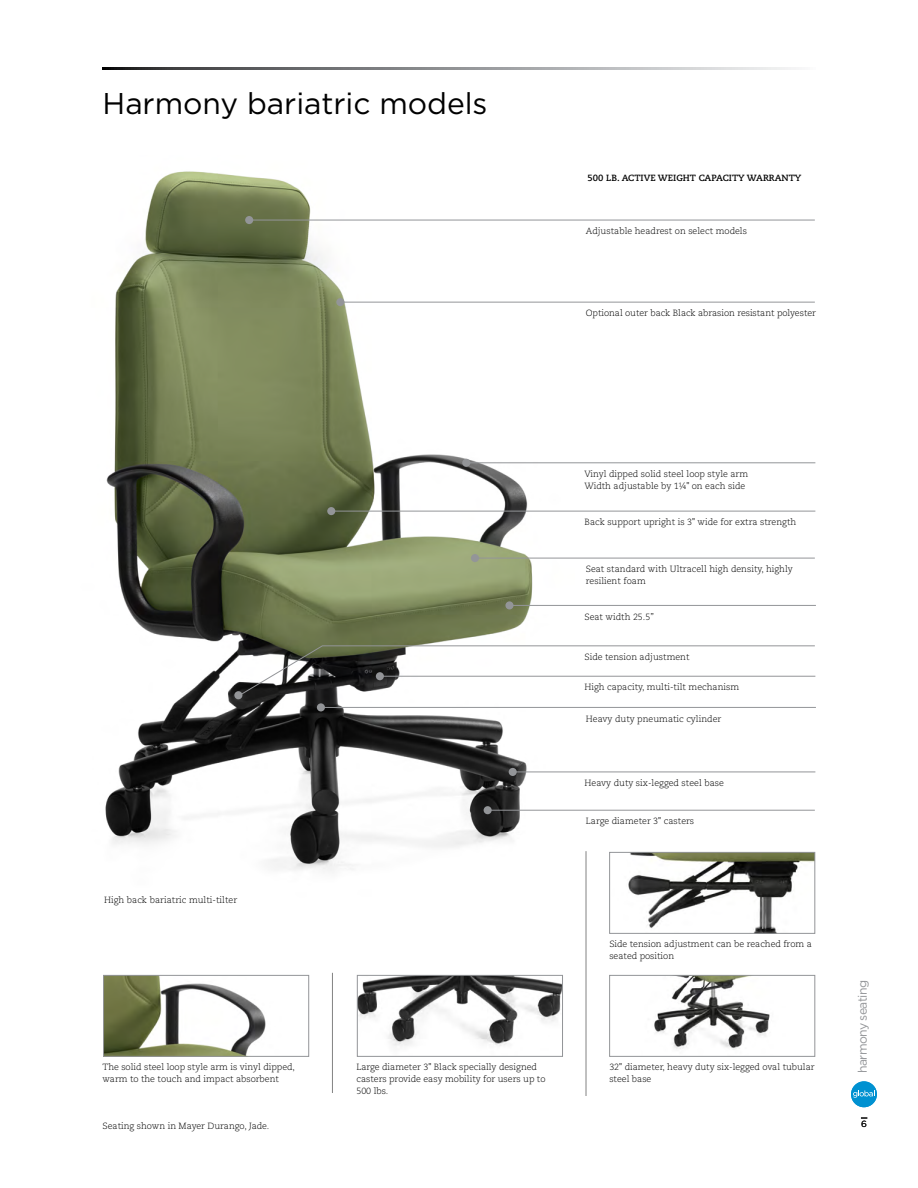
<style>
.page{position:relative;width:918px;height:1188px;background:#fff}
.page>*{position:absolute;margin:0;border:0;box-sizing:border-box;transform-origin:0 0}
.t1{font:30px "Gotham";color:#000}
.t2{font:12.3px "Gotham";letter-spacing:-.05em;color:#939598}
.t3{font:300 9px/12px "Caecilia LT Std";letter-spacing:-.005em;color:#000}
.t4{font:700 9px "Caecilia LT Std";color:#000}
.t5{font:9px "Gotham";color:#000}
</style>
<div class="page">
<img style="left:105px;top:171px;width:470px;height:700px">
<img style="left:105px;top:977px;width:161px;height:78px">
<div style="left:103px;top:975px;width:206px;height:82px;border:1px solid #939598"></div>
<img style="left:359px;top:977px;width:202px;height:69px">
<div style="left:357px;top:975px;width:206px;height:82px;border:1px solid #939598"></div>
<img style="left:654px;top:977px;width:116px;height:73px">
<div style="left:609px;top:975px;width:206px;height:82px;border:1px solid #939598"></div>
<img style="left:628px;top:854px;width:185px;height:78px">
<div style="left:609px;top:852px;width:206px;height:82px;border:1px solid #939598"></div>
<svg style="left:103px;top:68px;width:693px;height:1px"></svg>
<div style="left:851px;top:1081px;width:26px;height:26px;background:#0091d1;border-radius:50%"></div>
<svg style="left:853px;top:1090px;width:22px;height:8px"></svg>
<hr style="left:253px;top:220px;width:562px;height:1px;background:#939598">
<div style="left:245px;top:216px;width:8px;height:8px;background:#939598;border-radius:50%"></div>
<hr style="left:344px;top:302px;width:471px;height:1px;background:#939598">
<div style="left:336px;top:298px;width:8px;height:8px;background:#939598;border-radius:50%"></div>
<hr style="left:470px;top:462px;width:345px;height:1px;background:#939598">
<div style="left:462px;top:459px;width:8px;height:8px;background:#939598;border-radius:50%"></div>
<hr style="left:513px;top:605px;width:303px;height:1px;background:#939598">
<div style="left:505px;top:601px;width:9px;height:8px;background:#939598;border-radius:50%"></div>
<hr style="left:335px;top:511px;width:480px;height:1px;background:#939598">
<div style="left:327px;top:507px;width:8px;height:8px;background:#939598;border-radius:50%"></div>
<hr style="left:478px;top:558px;width:337px;height:1px;background:#939598">
<div style="left:471px;top:554px;width:8px;height:8px;background:#939598;border-radius:50%"></div>
<hr style="left:324px;top:707px;width:492px;height:1px;background:#939598">
<div style="left:317px;top:703px;width:8px;height:8px;background:#939598;border-radius:50%"></div>
<hr style="left:491px;top:810px;width:324px;height:1px;background:#939598">
<div style="left:484px;top:806px;width:8px;height:8px;background:#939598;border-radius:50%"></div>
<hr style="left:332px;top:973px;width:1px;height:120px;background:#000">
<hr style="left:586px;top:851px;width:1px;height:245px;background:#000">
<svg style="left:238px;top:645px;width:578px;height:52px"></svg>
<div style="left:234px;top:691px;width:8px;height:8px;background:#939598;border-radius:50%"></div>
<hr style="left:516px;top:772px;width:299px;height:1px;background:#939598">
<div style="left:509px;top:768px;width:8px;height:8px;background:#939598;border-radius:50%"></div>
<h1 class="t1" style="left:103px;top:84px;width:386px">Harmony bariatric models</h1>
<p class="t4" style="left:587px;top:173px;width:216px">500 LB. ACTIVE WEIGHT CAPACITY WARRANTY</p>
<p class="t3" style="left:586px;top:225px;width:163px">Adjustable headrest on select models</p>
<p class="t3" style="left:586px;top:307px;width:232px">Optional outer back Black abrasion resistant polyester</p>
<p class="t3" style="left:585px;top:468px;width:165px">Vinyl dipped solid steel loop style arm<br>Width adjustable by 1¼" on each side</p>
<p class="t3" style="left:585px;top:516px;width:213px">Back support upright is 3" wide for extra strength</p>
<p class="t3" style="left:586px;top:563px;width:208px">Seat standard with Ultracell high density, highly resilient foam</p>
<p class="t3" style="left:585px;top:611px;width:71px">Seat width 25.5”</p>
<p class="t3" style="left:585px;top:651px;width:107px">Side tension adjustment</p>
<p class="t3" style="left:584px;top:681px;width:156px">High capacity, multi-tilt mechanism</p>
<p class="t3" style="left:586px;top:713px;width:137px">Heavy duty pneumatic cylinder</p>
<p class="t3" style="left:585px;top:777px;width:141px">Heavy duty six-legged steel base</p>
<p class="t3" style="left:104px;top:894px;width:135px">High back bariatric multi-tilter</p>
<p class="t3" style="left:586px;top:815px;width:110px">Large diameter 3" casters</p>
<p class="t3" style="left:609px;top:938px;width:204px">Side tension adjustment can be reached from a seated position</p>
<p class="t3" style="left:103px;top:1061px;width:194px">The solid steel loop style arm is vinyl dipped, warm to the touch and impact absorbent</p>
<p class="t3" style="left:356px;top:1061px;width:191px">Large diameter 3" Black specially designed casters provide easy mobility for users up to<br>500 lbs.</p>
<p class="t3" style="left:609px;top:1061px;width:207px">32" diameter, heavy duty six-legged oval tubular steel base</p>
<p class="t3" style="left:103px;top:1120px;width:168px">Seating shown in Mayer Durango, Jade.</p>
<h2 class="t2" style="left:854px;top:1073px;width:95px;rotate:-90deg">harmony seating</h2>
<p class="t5" style="left:861px;top:1119px;width:7px">6</p>
</div>
